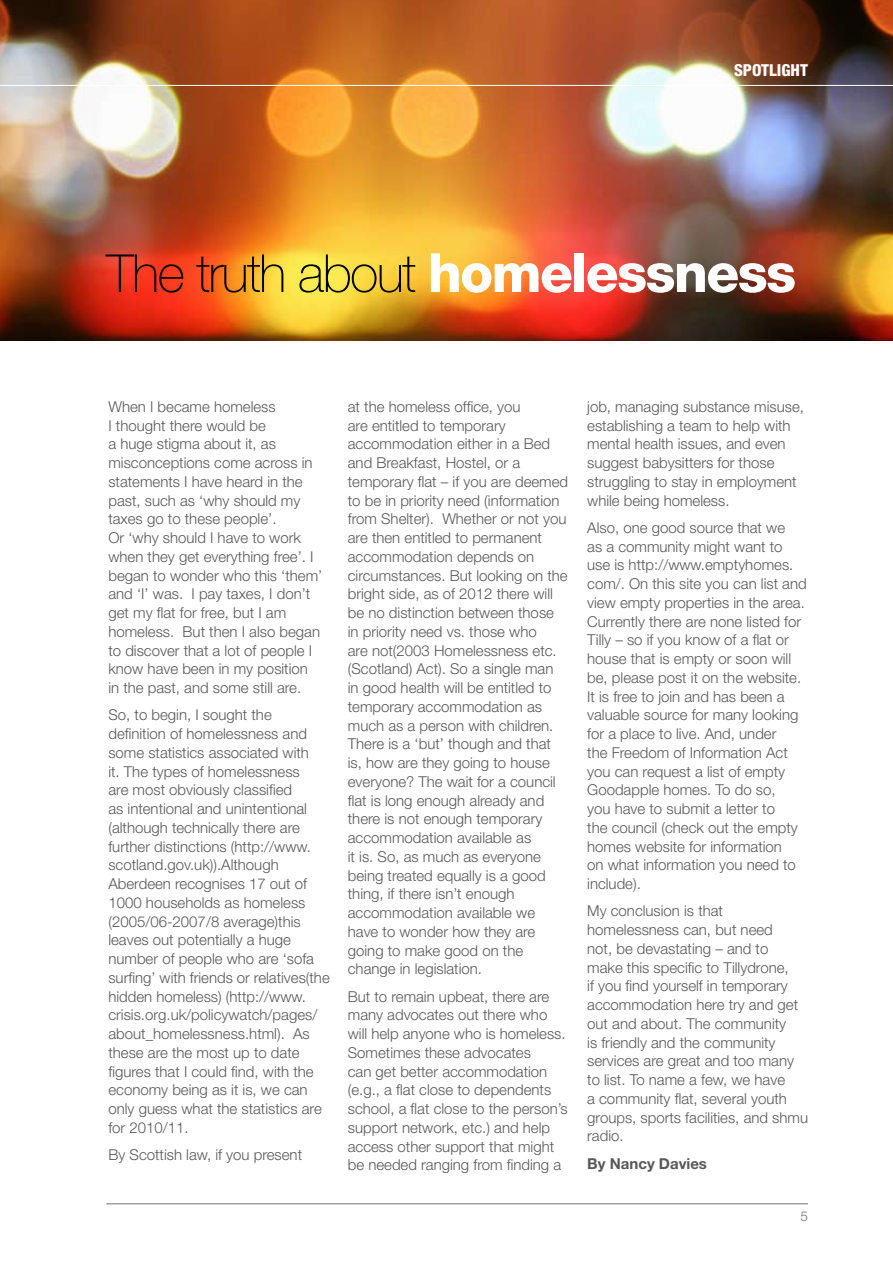
<style>
.page{position:relative;width:893px;height:1263px;background:#fff}
.page>*{position:absolute;margin:0;border:0;box-sizing:border-box;transform-origin:0 0}
.t1{font:100 52.5px "Helvetica Neue LT Pro";letter-spacing:-.03em;color:#000}
.t2{font:800 condensed 16.5px "Helvetica Neue LT Pro";color:#fff}
.t3{font:300 15px/18.8px "Helvetica Neue LT Pro";color:#58585a}
.t4{font:700 15px "Helvetica Neue LT Pro";color:#58585a}
.t5{font:300 13.5px "Helvetica Neue LT Pro";color:#707173}
.s1{font-weight:800;font-size:54px;color:#fff}
</style>
<div class="page">
<img style="left:0;top:0;width:893px;height:340px">
<hr style="left:0;top:85px;width:893px;height:1px;background:#fff">
<hr style="left:106px;top:1203px;width:702px;height:1px;background:#707173">
<p class="t2" style="left:734px;top:59px;width:75px">Spotlight</p>
<h1 class="t1" style="left:106px;top:243px;width:691px">The truth about <span class="s1">homelessness</span></h1>
<p class="t3" style="left:108px;top:397px;width:215px">When I became homeless<br>I thought there would be<br>a huge stigma about it, as misconceptions come across in statements I have heard in the past, such as ‘why should my taxes go to these people’.<br>Or ‘why should I have to work when they get everything free’. I began to wonder who this ‘them’ and ‘I’ was. I pay taxes, I don’t get my flat for free, but I am homeless. But then I also began to discover that a lot of people I know have been in my position in the past, and some still are.</p>
<p class="t3" style="left:108px;top:705px;width:223px">So, to begin, I sought the definition of homelessness and some statistics associated with<br>it. The types of homelessness<br>are most obviously classified<br>as intentional and unintentional (although technically there are further distinctions (http://www. scotland.gov.uk)).Although<br>Aberdeen recognises 17 out of<br>1000 households as homeless (2005/06-2007/8 average)this leaves out potentially a huge number of people who are ‘sofa surfing’ with friends or relatives(the hidden homeless) (http://www. crisis.org.uk/policywatch/pages/ about_homelessness.html). As these are the most up to date figures that I could find, with the economy being as it is, we can only guess what the statistics are for 2010/11.</p>
<p class="t3" style="left:108px;top:1145px;width:195px">By Scottish law, if you present</p>
<p class="t3" style="left:348px;top:397px;width:222px">at the homeless office, you<br>are entitled to temporary accommodation either in a Bed and Breakfast, Hostel, or a temporary flat – if you are deemed to be in priority need (information from Shelter). Whether or not you are then entitled to permanent accommodation depends on circumstances. But looking on the bright side, as of 2012 there will be no distinction between those in priority need vs. those who<br>are not(2003 Homelessness etc. (Scotland) Act). So a single man<br>in good health will be entitled to temporary accommodation as much as a person with children.<br>There is a ‘but’ though and that is, how are they going to house everyone? The wait for a council flat is long enough already and there is not enough temporary accommodation available as<br>it is. So, as much as everyone being treated equally is a good thing, if there isn’t enough accommodation available we have to wonder how they are going to make good on the change in legislation.</p>
<p class="t3" style="left:348px;top:987px;width:221px">But to remain upbeat, there are many advocates out there who will help anyone who is homeless.<br>Sometimes these advocates<br>can get better accommodation (e.g., a flat close to dependents school, a flat close to the person’s support network, etc.) and help access other support that might be needed ranging from finding a</p>
<p class="t3" style="left:587px;top:397px;width:218px">job, managing substance misuse, establishing a team to help with mental health issues, and even suggest babysitters for those struggling to stay in employment while being homeless.</p>
<p class="t3" style="left:587px;top:518px;width:221px">Also, one good source that we<br>as a community might want to use is http://www.emptyhomes. com/. On this site you can list and view empty properties in the area.<br>Currently there are none listed for<br>Tilly – so if you know of a flat or house that is empty or soon will be, please post it on the website.<br>It is free to join and has been a valuable source for many looking for a place to live. And, under<br>the Freedom of Information Act you can request a list of empty<br>Goodapple homes. To do so,<br>you have to submit a letter to<br>the council (check out the empty homes website for information<br>on what information you need to include).</p>
<p class="t3" style="left:587px;top:901px;width:222px">My conclusion is that homelessness can, but need<br>not, be devastating – and to<br>make this specific to Tillydrone,<br>if you find yourself in temporary accommodation here try and get out and about. The community<br>is friendly and the community services are great and too many to list. To name a few, we have<br>a community flat, several youth groups, sports facilities, and shmu radio.</p>
<p class="t4" style="left:587px;top:1154px;width:121px">By Nancy Davies</p>
<p class="t5" style="left:800px;top:1208px;width:9px">5</p>
</div>
